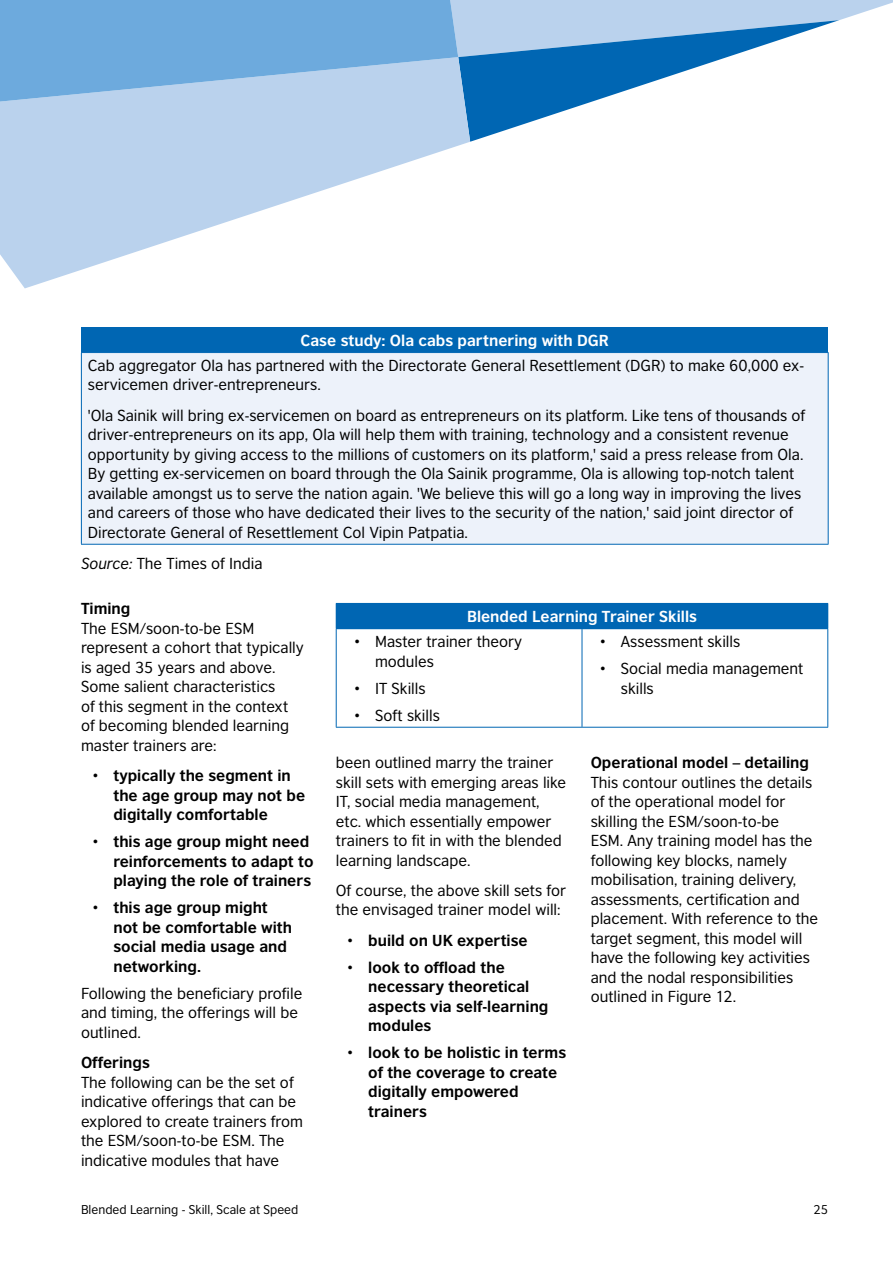
<style>
.page{position:relative;width:893px;height:1263px;background:#fff}
.page>*{position:absolute;margin:0;border:0;box-sizing:border-box;transform-origin:0 0}
.t1{font:15px/19.5px "British Council Sans";color:#000}
.t2{font:700 15px/19.5px "British Council Sans";color:#000}
.t3{font:700 15px "British Council Sans";color:#fff}
.t4{font:12px "British Council Sans";color:#000}
.s1{font-style:italic}
</style>
<div class="page">
<div style="left:81px;top:327px;width:747px;height:26px;background:#0066b3"></div>
<div style="left:81px;top:353px;width:747px;height:191px;background:#edf2fa"></div>
<hr style="left:81px;top:353px;width:1px;height:191px;background:#0066b3">
<hr style="left:828px;top:353px;width:1px;height:191px;background:#0066b3">
<hr style="left:81px;top:544px;width:747px;height:1px;background:#0066b3">
<div style="left:336px;top:603px;width:492px;height:26px;background:#0066b3"></div>
<hr style="left:336px;top:629px;width:1px;height:98px;background:#0066b3">
<hr style="left:582px;top:629px;width:1px;height:98px;background:#0066b3">
<hr style="left:827px;top:629px;width:1px;height:98px;background:#0066b3">
<hr style="left:336px;top:727px;width:246px;height:1px;background:#0066b3">
<hr style="left:582px;top:727px;width:246px;height:1px;background:#0066b3">
<div style="left:458px;top:0;width:435px;height:20px;background:#bad2ed"></div>
<svg style="left:458px;top:20px;width:381px;height:122px"></svg>
<svg style="left:0;top:57px;width:470px;height:231px;fill:#bad2ed"></svg>
<svg style="left:0;top:0;width:458px;height:102px;background:#7eb3e0"></svg>
<p class="t3" style="left:301px;top:331px;width:310px">Case study: Ola cabs partnering with DGR</p>
<p class="t1" style="left:88px;top:355px;width:718px">Cab aggregator Ola has partnered with the Directorate General Resettlement (DGR) to make 60,000 ex&shy;servicemen driver-entrepreneurs.</p>
<p class="t1" style="left:88px;top:405px;width:719px">'Ola Sainik will bring ex-servicemen on board as entrepreneurs on its platform. Like tens of thousands of driver-entrepreneurs on its app, Ola will help them with training, technology and a consistent revenue opportunity by giving access to the millions of customers on its platform,' said a press release from Ola.<br>By getting ex-servicemen on board through the Ola Sainik programme, Ola is allowing top-notch talent available amongst us to serve the nation again. 'We believe this will go a long way in improving the lives and careers of those who have dedicated their lives to the security of the nation,' said joint director of Directorate General of Resettlement Col Vipin Patpatia.</p>
<p class="t1" style="left:81px;top:553px;width:183px"><span class="s1">Source:</span> The Times of India</p>
<p class="t2" style="left:81px;top:599px;width:51px">Timing</p>
<p class="t1" style="left:81px;top:618px;width:224px">The ESM/soon-to-be ESM represent a cohort that typically is aged 35 years and above.<br>Some salient characteristics<br>of this segment in the context of becoming blended learning master trainers are:</p>
<p class="t2" style="left:113px;top:765px;width:193px;text-indent:-22px">• typically the segment in the age group may not be digitally comfortable</p>
<p class="t2" style="left:113px;top:832px;width:202px;text-indent:-22px">• this age group might need reinforcements to adapt to playing the role of trainers</p>
<p class="t2" style="left:113px;top:898px;width:180px;text-indent:-22px">• this age group might not be comfortable with social media usage and networking.</p>
<p class="t1" style="left:81px;top:983px;width:223px">Following the beneficiary profile and timing, the offerings will be outlined.</p>
<p class="t2" style="left:81px;top:1052px;width:70px">Offerings</p>
<p class="t1" style="left:81px;top:1072px;width:223px">The following can be the set of indicative offerings that can be explored to create trainers from the ESM/soon-to-be ESM. The indicative modules that have</p>
<p class="t3" style="left:467px;top:607px;width:231px">Blended Learning Trainer Skills</p>
<p class="t1" style="left:375px;top:632px;width:149px;text-indent:-22px">• Master trainer theory modules</p>
<p class="t1" style="left:353px;top:678px;width:74px">• IT Skills</p>
<p class="t1" style="left:353px;top:705px;width:88px">• Soft skills</p>
<p class="t1" style="left:599px;top:632px;width:143px">• Assessment skills</p>
<p class="t1" style="left:621px;top:659px;width:184px;text-indent:-22px">• Social media management skills</p>
<p class="t1" style="left:336px;top:753px;width:232px">been outlined marry the trainer skill sets with emerging areas like<br>IT, social media management, etc. which essentially empower trainers to fit in with the blended learning landscape.</p>
<p class="t1" style="left:336px;top:880px;width:232px">Of course, the above skill sets for the envisaged trainer model will:</p>
<p class="t2" style="left:347px;top:930px;width:183px">• build on UK expertise</p>
<p class="t2" style="left:368px;top:957px;width:182px;text-indent:-22px">• look to offload the necessary theoretical aspects via self-learning modules</p>
<p class="t2" style="left:368px;top:1043px;width:199px;text-indent:-22px">• look to be holistic in terms of the coverage to create digitally empowered trainers</p>
<p class="t2" style="left:591px;top:753px;width:220px">Operational model – detailing</p>
<p class="t1" style="left:591px;top:772px;width:229px">This contour outlines the details of the operational model for skilling the ESM/soon-to-be<br>ESM. Any training model has the following key blocks, namely mobilisation, training delivery, assessments, certification and placement. With reference to the target segment, this model will have the following key activities and the nodal responsibilities outlined in Figure 12.</p>
<p class="t4" style="left:81px;top:1202px;width:219px">Blended Learning - Skill, Scale at Speed</p>
<p class="t4" style="left:813px;top:1202px;width:16px">25</p>
</div>
